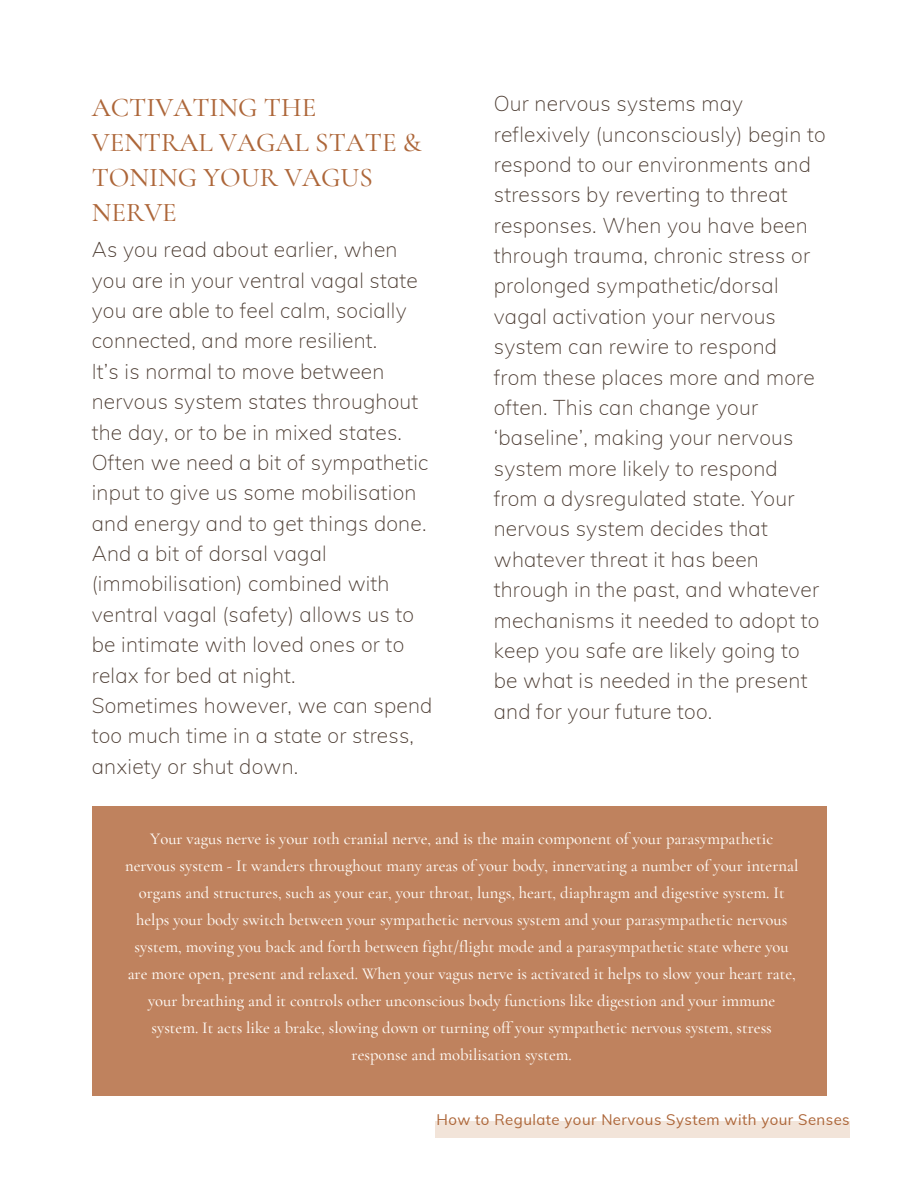
<style>
.page{position:relative;width:918px;height:1188px;background:#fff}
.page>*{position:absolute;margin:0;border:0;box-sizing:border-box;transform-origin:0 0}
.t1{font:500 27px/34.8px "Cormorant Garamond";color:#ad6639}
.t2{font:200 21px/30.3px "Muli";letter-spacing:.01em;color:#4b3b31}
.t3{font:500 16.65px/27px "Cormorant Garamond";color:#fffbf6;text-align:center}
.t4{font:15px "Muli";letter-spacing:.03em;color:#ad6639}
</style>
<div class="page">
<div style="left:92px;top:807px;width:734px;height:289px;background:#bf825e"></div>
<div style="left:435px;top:1122px;width:415px;height:16px;background:#f2e4d9"></div>
<p class="t1" style="left:92px;top:90px;width:332px">ACTIVATING THE<br>VENTRAL VAGAL STATE &amp;<br>TONING YOUR VAGUS<br>NERVE</p>
<h1 class="t2" style="left:92px;top:234px;width:342px">As you read about earlier, when you are in your ventral vagal state you are able to feel calm, socially connected, and more resilient.<br>It’s is normal to move between nervous system states throughout the day, or to be in mixed states.<br>Often we need a bit of sympathetic input to give us some mobilisation and energy and to get things done.<br>And a bit of dorsal vagal (immobilisation) combined with ventral vagal (safety) allows us to be intimate with loved ones or to relax for bed at night.<br>Sometimes however, we can spend too much time in a state or stress, anxiety or shut down.</h1>
<h2 class="t2" style="left:494px;top:88px;width:333px">Our nervous systems may reflexively (unconsciously) begin to respond to our environments and stressors by reverting to threat responses. When you have been through trauma, chronic stress or prolonged sympathetic/dorsal vagal activation your nervous system can rewire to respond from these places more and more often. This can change your ‘baseline’, making your nervous system more likely to respond from a dysregulated state. Your nervous system decides that whatever threat it has been through in the past, and whatever mechanisms it needed to adopt to keep you safe are likely going to be what is needed in the present and for your future too.</h2>
<h2 class="t3" style="left:125px;top:826px;width:675px">Your vagus nerve is your 10th cranial nerve, and is the main component of your parasympathetic nervous system - It wanders throughout many areas of your body, innervating a number of your internal organs and structures, such as your ear, your throat, lungs, heart, diaphragm and digestive system. It helps your body switch between your sympathetic nervous system and your parasympathetic nervous system, moving you back and forth between fight/flight mode and a parasympathetic state where you are more open, present and relaxed. When your vagus nerve is activated it helps to slow your heart rate, your breathing and it controls other unconscious body functions like digestion and your immune system. It acts like a brake, slowing down or turning off your sympathetic nervous system, stress response and mobilisation system.</h2>
<h3 class="t4" style="left:436px;top:1110px;width:415px">How to Regulate your Nervous System with your Senses</h3>
</div>
